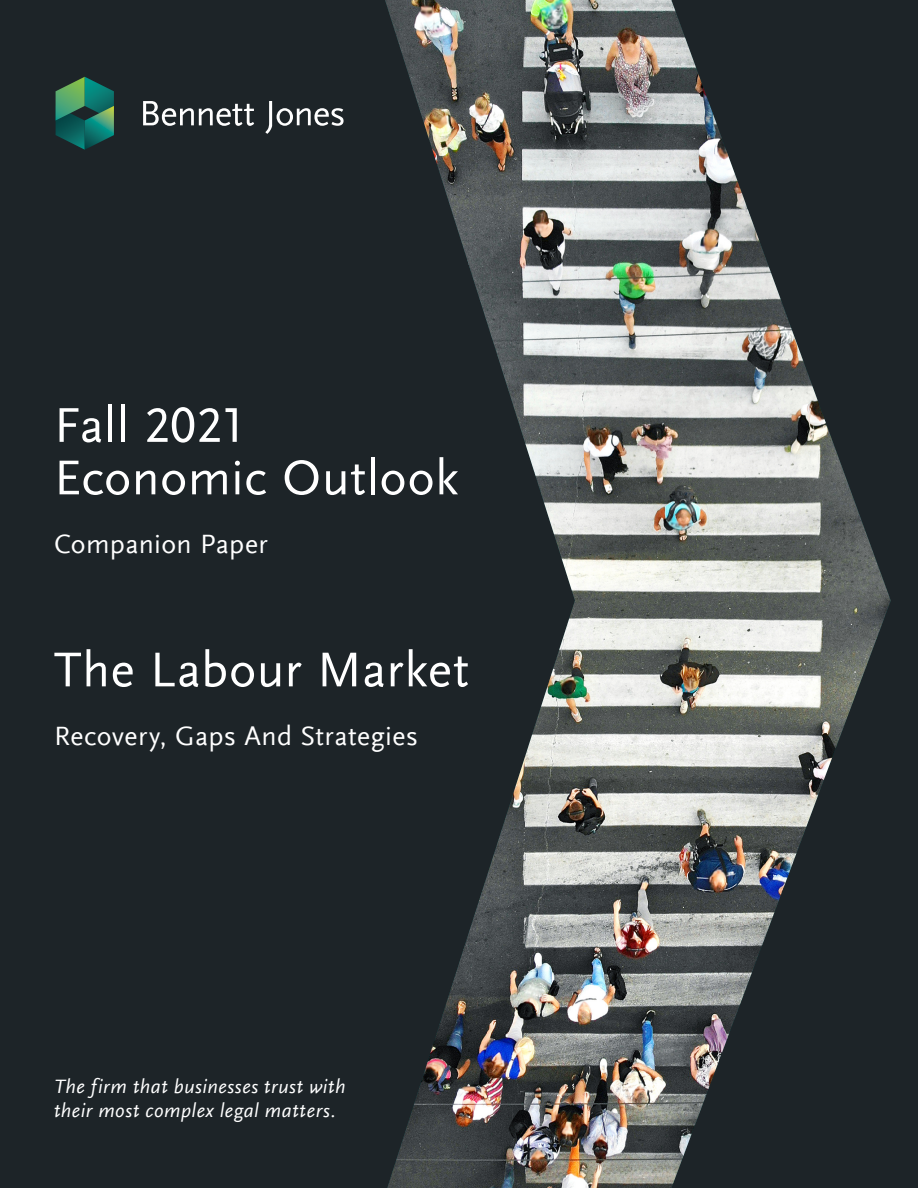
<style>
.page{position:relative;width:918px;height:1188px;background:#1d2428}
.page>*{position:absolute;margin:0;border:0;box-sizing:border-box;transform-origin:0 0}
.t1{font:51px/52.5px "Scala Sans Offc";letter-spacing:.01em;color:#fff}
.t2{font:27.75px "Scala Sans Offc";letter-spacing:.015em;color:#fff}
.t3{font:italic 20.25px/24.3px "Scala Sans Offc";letter-spacing:.025em;color:#fff}
</style>
<div class="page">
<img style="left:385px;top:0;width:506px;height:1188px">
<svg style="left:143px;top:101px;width:111px;height:25px"></svg>
<svg style="left:265px;top:101px;width:79px;height:33px"></svg>
<svg style="left:56px;top:77px;width:58px;height:73px"></svg>
<h1 class="t1" style="left:54px;top:400px;width:406px">Fall 2021<br>Economic Outlook</h1>
<h2 class="t2" style="left:54px;top:529px;width:215px">Companion Paper</h2>
<h1 class="t1" style="left:54px;top:645px;width:416px">The Labour Market</h1>
<h2 class="t2" style="left:54px;top:721px;width:366px">Recovery, Gaps And Strategies</h2>
<p class="t3" style="left:54px;top:1075px;width:293px">The firm that businesses trust with their most complex legal matters.</p>
</div>
